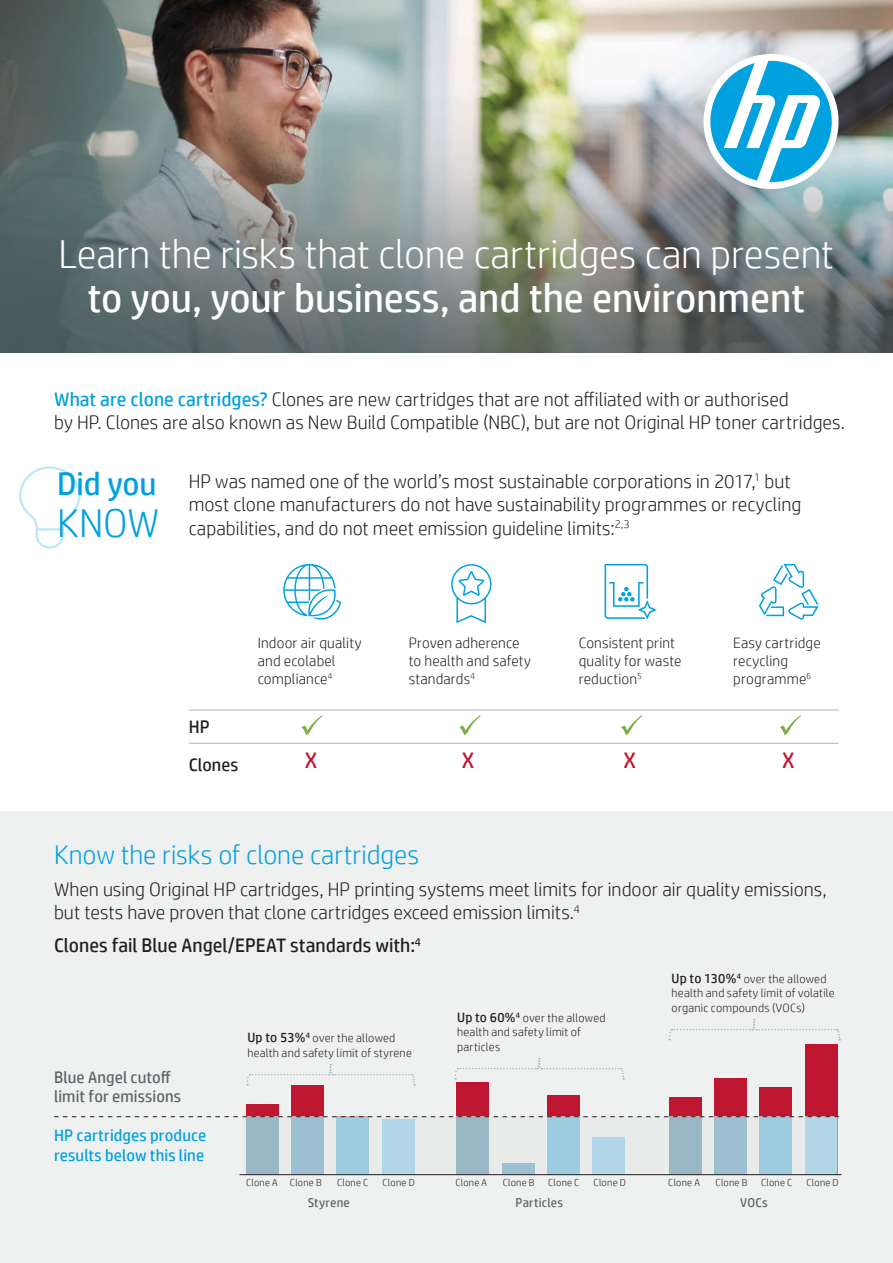
<style>
.page{position:relative;width:893px;height:1263px;background:#fff}
.page>*{position:absolute;margin:0;border:0;box-sizing:border-box;transform-origin:0 0}
.t1{font:300 40.5px "HP Simplified";letter-spacing:-.005em;color:#fff}
.t2{font:40.5px "HP Simplified";letter-spacing:-.005em;color:#fff}
.t3{font:300 40.35px "HP Simplified";color:#00a1de}
.t4{font:32.4px "HP Simplified";color:#00a1de}
.t5{font:300 27px "HP Simplified";color:#00a1de}
.t6{font:22.5px "HP Simplified";color:#bf1731}
.t7{font:300 19.5px/23.4px "HP Simplified";color:#231f20}
.t8{font:19.5px "HP Simplified";color:#231f20}
.t9{font:18px/37.5px "HP Simplified";letter-spacing:.005em;color:#231f20}
.t10{font:16.5px/19.8px "HP Simplified";letter-spacing:.005em;color:#00a1de}
.t11{font:16.5px/19.8px "HP Simplified";letter-spacing:.005em;color:#5f6469}
.t12{font:300 15px/18px "HP Simplified";letter-spacing:.01em;color:#231f20}
.t13{font:12.75px "HP Simplified";letter-spacing:.015em;color:#5f6469}
.t14{font:300 12px/14.4px "HP Simplified";letter-spacing:.02em;color:#231f20}
.t15{font:300 10.2px "HP Simplified";letter-spacing:.025em;color:#231f20}
.s1{font-weight:400;color:#00a1de}
.s2{font-weight:400;font-size:13.5px}
</style>
<div class="page">
<div style="left:0;top:811px;width:893px;height:452px;background:#eff0f0"></div>
<img style="left:0;top:0;width:893px;height:353px">
<div style="left:703px;top:54px;width:135px;height:135px;background:#fff;border-radius:50%"></div>
<svg style="left:710px;top:61px;width:122px;height:121px"></svg>
<svg style="left:283px;top:564px;width:58px;height:55px"></svg>
<svg style="left:19px;top:466px;width:62px;height:82px"></svg>
<svg style="left:246px;top:1064px;width:170px;height:21px"></svg>
<svg style="left:454px;top:1058px;width:171px;height:21px"></svg>
<svg style="left:668px;top:1019px;width:173px;height:21px"></svg>
<hr style="left:189px;top:710px;width:649px;height:1px;background:#afb5b9">
<hr style="left:189px;top:743px;width:649px;height:1px;background:#afb5b9">
<svg style="left:301px;top:715px;width:22px;height:20px"></svg>
<svg style="left:459px;top:715px;width:22px;height:20px"></svg>
<svg style="left:621px;top:715px;width:22px;height:20px"></svg>
<svg style="left:780px;top:715px;width:21px;height:20px"></svg>
<svg style="left:451px;top:564px;width:41px;height:59px"></svg>
<svg style="left:605px;top:564px;width:52px;height:55px"></svg>
<svg style="left:759px;top:564px;width:60px;height:56px"></svg>
<div style="left:246px;top:1104px;width:33px;height:13px;background:#bf1731"></div>
<div style="left:292px;top:1085px;width:32px;height:32px;background:#bf1731"></div>
<div style="left:457px;top:1082px;width:32px;height:35px;background:#bf1731"></div>
<div style="left:547px;top:1095px;width:32px;height:22px;background:#bf1731"></div>
<div style="left:669px;top:1097px;width:33px;height:20px;background:#bf1731"></div>
<div style="left:715px;top:1078px;width:32px;height:39px;background:#bf1731"></div>
<div style="left:805px;top:1044px;width:32px;height:73px;background:#bf1731"></div>
<div style="left:760px;top:1087px;width:32px;height:30px;background:#bf1731"></div>
<svg style="left:243px;top:1117px;width:594px;height:57px"></svg>
<hr style="left:239px;top:1174px;width:602px;height:1px;background:#231f20">
<svg style="left:54px;top:1116px;width:785px;height:1px"></svg>
<h1 class="t1" style="left:59px;top:227px;width:777px">Learn the risks that clone cartridges can present</h1>
<h1 class="t2" style="left:87px;top:271px;width:719px">to you, your business, and the environment</h1>
<p class="t7" style="left:54px;top:387px;width:792px"><span class="s1">What are clone cartridges?</span> Clones are new cartridges that are not affiliated with or authorised<br>by HP. Clones are also known as New Build Compatible (NBC), but are not Original HP toner cartridges.</p>
<h3 class="t4" style="left:57px;top:462px;width:101px">Did you</h3>
<h2 class="t3" style="left:57px;top:496px;width:103px">KNOW</h2>
<p class="t7" style="left:189px;top:469px;width:614px">HP was named one of the world’s most sustainable corporations in 2017,<sup>1</sup> but most clone manufacturers do not have sustainability programmes or recycling capabilities, and do not meet emission guideline limits:<sup>2,3</sup></p>
<p class="t9" style="left:189px;top:708px;width:51px">HP<br>Clones</p>
<p class="t12" style="left:258px;top:633px;width:105px">Indoor air quality and ecolabel compliance<sup>4</sup></p>
<p class="t12" style="left:409px;top:633px;width:124px">Proven adherence to health and safety standards<sup>4</sup></p>
<p class="t12" style="left:579px;top:633px;width:104px">Consistent print quality for waste reduction<sup>5</sup></p>
<p class="t12" style="left:733px;top:633px;width:89px">Easy cartridge recycling programme<sup>6</sup></p>
<p class="t6" style="left:305px;top:746px;width:14px">X</p>
<p class="t6" style="left:462px;top:746px;width:14px">X</p>
<p class="t6" style="left:623px;top:746px;width:14px">X</p>
<p class="t6" style="left:782px;top:746px;width:14px">X</p>
<h3 class="t5" style="left:54px;top:837px;width:367px">Know the risks of clone cartridges</h3>
<p class="t7" style="left:54px;top:877px;width:774px">When using Original HP cartridges, HP printing systems meet limits for indoor air quality emissions, but tests have proven that clone cartridges exceed emission limits.<sup>4</sup></p>
<p class="t8" style="left:54px;top:933px;width:368px">Clones fail Blue Angel/EPEAT standards with:<sup>4</sup></p>
<p class="t11" style="left:54px;top:1067px;width:129px">Blue Angel cutoff limit for emissions</p>
<p class="t10" style="left:54px;top:1125px;width:154px">HP cartridges produce results below this line</p>
<p class="t14" style="left:247px;top:1030px;width:166px"><span class="s2">Up to 53%</span><sup>4</sup> over the allowed health and safety limit of styrene</p>
<p class="t14" style="left:457px;top:1010px;width:150px"><span class="s2">Up to 60%</span><sup>4</sup> over the allowed health and safety limit of particles</p>
<p class="t14" style="left:672px;top:971px;width:165px"><span class="s2">Up to 130%</span><sup>4</sup> over the allowed health and safety limit of volatile organic compounds (VOCs)</p>
<p class="t15" style="left:246px;top:1176px;width:77px">Clone A Clone B</p>
<p class="t15" style="left:383px;top:1176px;width:34px">Clone D</p>
<p class="t15" style="left:337px;top:1176px;width:33px">Clone C</p>
<p class="t15" style="left:455px;top:1176px;width:33px">Clone A</p>
<p class="t15" style="left:503px;top:1176px;width:33px">Clone B</p>
<p class="t15" style="left:594px;top:1176px;width:34px">Clone D</p>
<p class="t15" style="left:548px;top:1176px;width:33px">Clone C</p>
<p class="t15" style="left:668px;top:1176px;width:33px">Clone A</p>
<p class="t15" style="left:716px;top:1176px;width:33px">Clone B</p>
<p class="t15" style="left:806px;top:1176px;width:34px">Clone D</p>
<p class="t15" style="left:761px;top:1176px;width:33px">Clone C</p>
<p class="t13" style="left:308px;top:1194px;width:44px">Styrene</p>
<p class="t13" style="left:515px;top:1194px;width:49px">Particles</p>
<p class="t13" style="left:740px;top:1194px;width:29px">VOCs</p>
</div>
